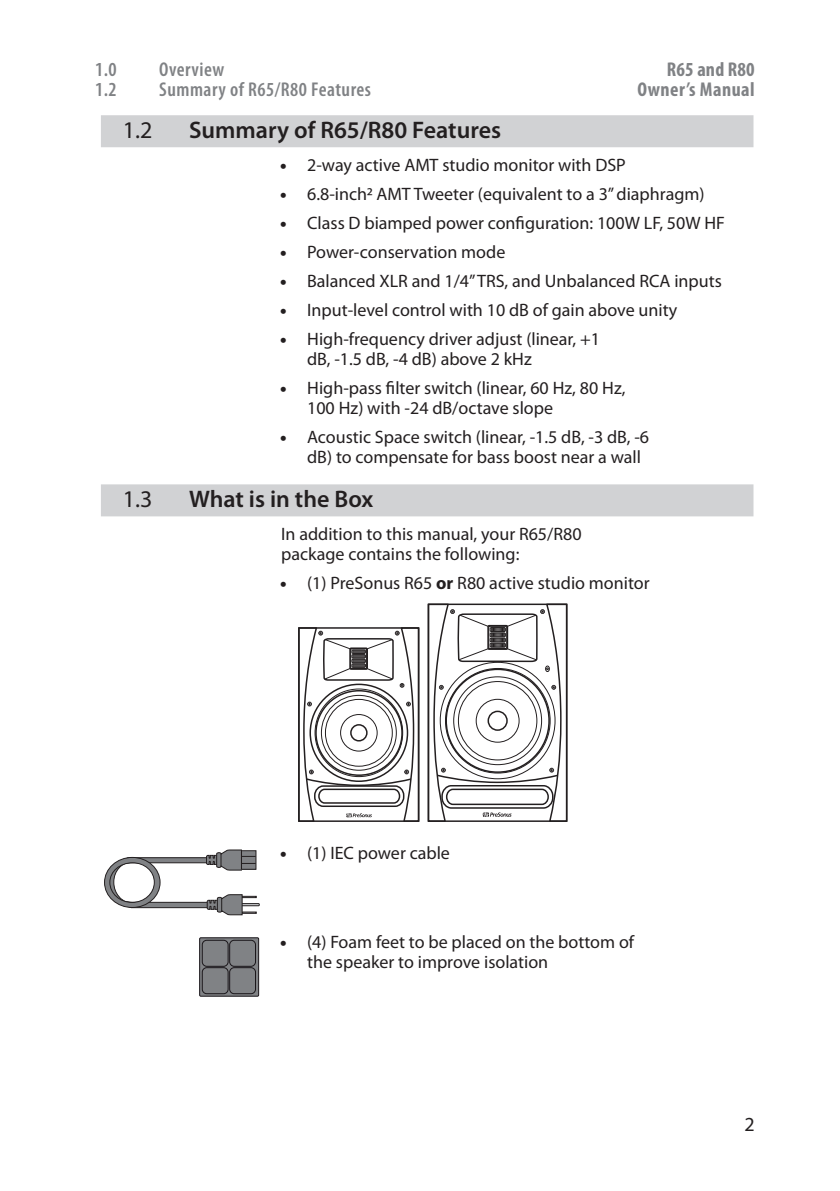
<style>
.page{position:relative;width:840px;height:1191px;background:#fff}
.page>*{position:absolute;margin:0;border:0;box-sizing:border-box;transform-origin:0 0}
._0_N_Section_Head{font:600 24px "Myriad Pro";color:#231f20}
._0_N_Section_Head-2{font:24px "Myriad Pro";color:#231f20}
.t1{font:600 condensed 20px "Myriad Pro";letter-spacing:.025em;color:#808285}
.t2{font:700 condensed 20px/20px "Myriad Pro";letter-spacing:.025em;color:#808285;text-align:right}
.t3{font:20px "Myriad Pro";color:#231f20}
.Body{font:18px/20px "Myriad Pro";color:#231f20}
.s1{font-weight:900}
.s2{font-weight:700}
</style>
<div class="page">
<div style="left:101px;top:115px;width:652px;height:32px;background:#d1d2d4"></div>
<div style="left:101px;top:484px;width:652px;height:32px;background:#d1d2d4"></div>
<svg style="left:427px;top:603px;width:141px;height:219px"></svg>
<svg style="left:298px;top:627px;width:122px;height:195px"></svg>
<div style="left:314px;top:785px;width:90px;height:22px;border:2px solid #231f20;border-radius:9px"></div>
<div style="left:318px;top:788px;width:82px;height:15px;border:2px solid #231f20;border-radius:6px"></div>
<div style="left:238px;top:903px;width:21px;height:3px;border:1px solid #231f20"></div>
<svg style="left:104px;top:849px;width:152px;height:67px"></svg>
<svg style="left:199px;top:937px;width:60px;height:59px"></svg>
<div style="left:202px;top:940px;width:26px;height:26px;background:#808285;border-radius:5px"></div>
<div style="left:202px;top:940px;width:26px;height:26px;border:1px solid #1a161a;border-radius:5px"></div>
<div style="left:229px;top:940px;width:26px;height:26px;background:#808285;border-radius:5px"></div>
<div style="left:229px;top:940px;width:26px;height:26px;border:1px solid #1a161a;border-radius:5px"></div>
<div style="left:202px;top:967px;width:26px;height:26px;background:#808285;border-radius:5px"></div>
<div style="left:202px;top:967px;width:26px;height:27px;border:1px solid #1a161a;border-radius:5px"></div>
<div style="left:229px;top:967px;width:26px;height:26px;background:#808285;border-radius:5px"></div>
<div style="left:229px;top:967px;width:26px;height:27px;border:1px solid #1a161a;border-radius:5px"></div>
<p class="t1" style="left:95px;top:58px;width:23px">1.0</p>
<p class="t1" style="left:159px;top:58px;width:67px">Overview</p>
<p class="t1" style="left:95px;top:78px;width:23px">1.2</p>
<p class="t1" style="left:159px;top:78px;width:213px">Summary of R65/R80 Features</p>
<p class="t2" style="left:637px;top:59px;width:119px">R65 and R80<br>Owner’s Manual</p>
<p class="_0_N_Section_Head-2" style="left:123px;top:117px;width:31px">1.2</p>
<p class="_0_N_Section_Head" style="left:189px;top:117px;width:313px">Summary of R65/R80 Features</p>
<p class="Body" style="left:280px;top:156px;width:347px"><span class="s1">•</span> 2-way active AMT studio monitor with DSP</p>
<p class="Body" style="left:280px;top:185px;width:425px"><span class="s1">•</span> 6.8-inch2 AMT Tweeter (equivalent to a 3” diaphragm)</p>
<p class="Body" style="left:280px;top:214px;width:446px"><span class="s1">•</span> Class D biamped power configuration: 100W LF, 50W HF</p>
<p class="Body" style="left:280px;top:243px;width:227px"><span class="s1">•</span> Power-conservation mode</p>
<p class="Body" style="left:280px;top:272px;width:443px"><span class="s1">•</span> Balanced XLR and 1/4” TRS, and Unbalanced RCA inputs</p>
<p class="Body" style="left:280px;top:301px;width:398px"><span class="s1">•</span> Input-level control with 10 dB of gain above unity</p>
<p class="Body" style="left:307px;top:330px;width:294px;text-indent:-27px"><span class="s1">•</span> High-frequency driver adjust (linear, +1 dB, -1.5 dB, -4 dB) above 2 kHz</p>
<p class="Body" style="left:307px;top:379px;width:320px;text-indent:-27px"><span class="s1">•</span> High-pass filter switch (linear, 60 Hz, 80 Hz,<br>100 Hz) with -24 dB/octave slope</p>
<p class="Body" style="left:307px;top:428px;width:343px;text-indent:-27px"><span class="s1">•</span> Acoustic Space switch (linear, -1.5 dB, -3 dB, -6 dB) to compensate for bass boost near a wall</p>
<p class="_0_N_Section_Head-2" style="left:123px;top:486px;width:31px">1.3</p>
<p class="_0_N_Section_Head" style="left:189px;top:486px;width:186px">What is in the Box</p>
<p class="Body" style="left:281px;top:525px;width:302px">In addition to this manual, your R65/R80 package contains the following:</p>
<p class="Body" style="left:280px;top:574px;width:371px"><span class="s1">•</span> (1) PreSonus R65 <span class="s2">or</span> R80 active studio monitor</p>
<p class="Body" style="left:280px;top:843px;width:171px"><span class="s1">•</span> (1) IEC power cable</p>
<p class="Body" style="left:307px;top:932px;width:328px;text-indent:-27px"><span class="s1">•</span> (4) Foam feet to be placed on the bottom of the speaker to improve isolation</p>
<p class="t3" style="left:744px;top:1113px;width:12px">2</p>
</div>
